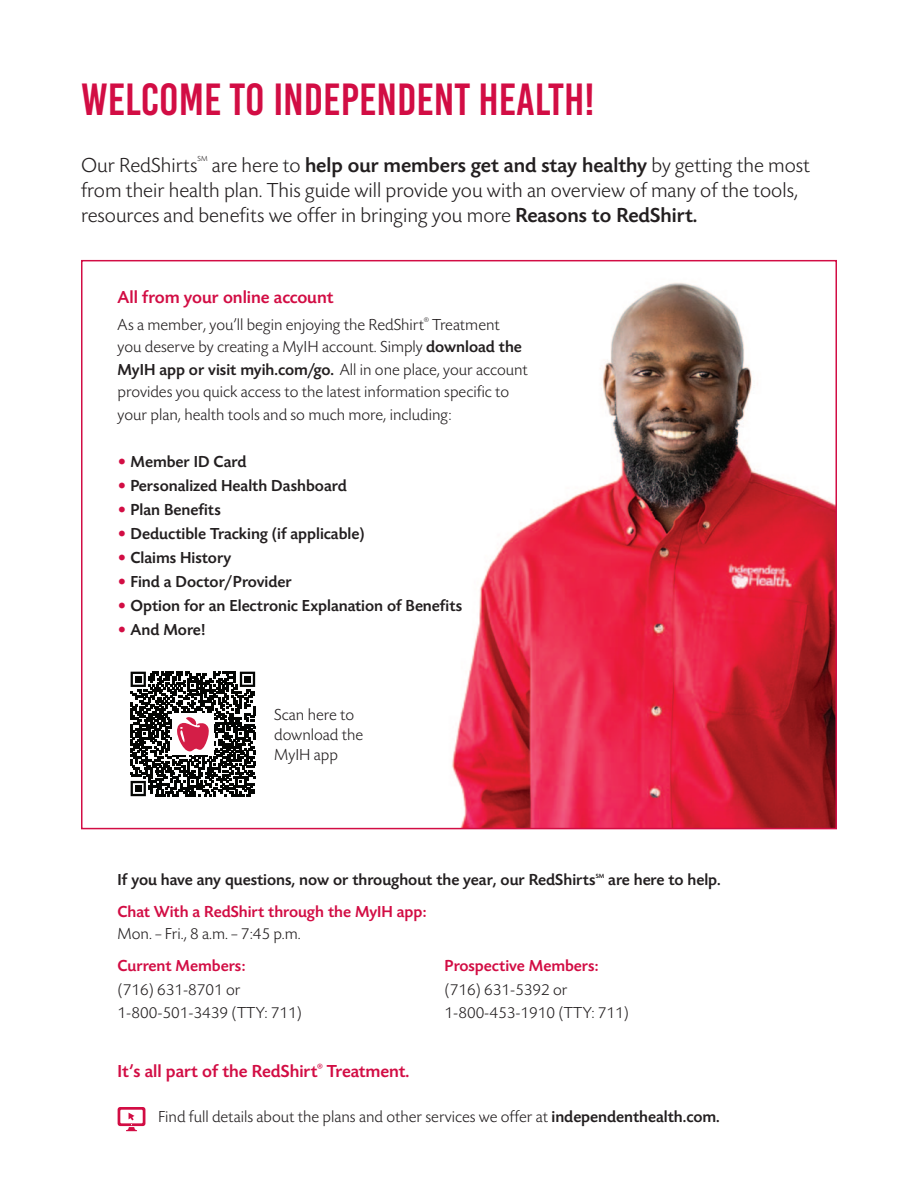
<style>
.page{position:relative;width:918px;height:1188px;background:#fff}
.page>*{position:absolute;margin:0;border:0;box-sizing:border-box;transform-origin:0 0}
.t1{font:45px "Bebas Kai";color:#d20d44}
.t2{font:300 21px/25.2px "Today Sans Now Pro";color:#231f20}
.t3{font:500 18px "Today Sans Now Pro";color:#d20d44}
.t4{font:300 16.5px/22.5px "Today Sans Now Pro";color:#231f20}
.t5{font:500 16.5px "Today Sans Now Pro";color:#231f20}
.t6{font:500 16.5px/22.5px "Today Sans Now Pro";color:#d20d44}
.t7{font:300 7.5px "Today Sans Now Pro";color:#231f20}
.t8{font:500 6.3px "Today Sans Now Pro";color:#231f20}
.s1{font-weight:500}
.s2{color:#d20d44}
.s3{font-weight:300;color:#231f20}
</style>
<div class="page">
<img style="left:452px;top:282px;width:382px;height:544px">
<svg style="left:118px;top:1107px;width:27px;height:24px"></svg>
<svg style="left:131px;top:672px;width:124px;height:124px"></svg>
<p class="t1" style="left:81px;top:73px;width:515px">WELCOME TO INDEPENDENT HEALTH!</p>
<p class="t2" style="left:81px;top:154px;width:118px">Our RedShirts</p>
<p class="t7" style="left:198px;top:156px;width:12px">SM</p>
<p class="t2" style="left:81px;top:154px;width:730px;text-indent:131px">are here to <span class="s1">help our members get and stay healthy</span> by getting the most from their health plan. This guide will provide you with an overview of many of the tools, resources and benefits we offer in bringing you more <span class="s1">Reasons to RedShirt.</span></p>
<p class="t3" style="left:118px;top:290px;width:217px">All from your online account</p>
<p class="t4" style="left:118px;top:315px;width:412px">As a member, you’ll begin enjoying the RedShirt<sup>®</sup> Treatment<br>you deserve by creating a MyIH account. Simply <span class="s1">download the MyIH app or visit myih.com/go.</span> All in one place, your account provides you quick access to the latest information specific to your plan, health tools and so much more, including:</p>
<p class="t5" style="left:118px;top:456px;width:130px"><span class="s2">•</span> Member ID Card</p>
<p class="t5" style="left:118px;top:480px;width:231px"><span class="s2">•</span> Personalized Health Dashboard</p>
<p class="t5" style="left:118px;top:504px;width:105px"><span class="s2">•</span> Plan Benefits</p>
<p class="t5" style="left:118px;top:528px;width:249px"><span class="s2">•</span> Deductible Tracking (if applicable)</p>
<p class="t5" style="left:118px;top:552px;width:115px"><span class="s2">•</span> Claims History</p>
<p class="t5" style="left:118px;top:576px;width:176px"><span class="s2">•</span> Find a Doctor/Provider</p>
<p class="t5" style="left:118px;top:600px;width:346px"><span class="s2">•</span> Option for an Electronic Explanation of Benefits</p>
<p class="t5" style="left:118px;top:624px;width:89px"><span class="s2">•</span> And More!</p>
<p class="t4" style="left:274px;top:706px;width:91px;line-height:19.8px">Scan here to download the<br>MyIH app</p>
<p class="t5" style="left:118px;top:873px;width:480px">If you have any questions, now or throughout the year, our RedShirts</p>
<p class="t8" style="left:596px;top:873px;width:10px">SM</p>
<p class="t5" style="left:608px;top:873px;width:114px">are here to help.</p>
<p class="t6" style="left:118px;top:902px;width:310px">Chat With a RedShirt through the MyIH app:<br><span class="s3">Mon. – Fri., 8 a.m. – 7:45 p.m.</span></p>
<p class="t6" style="left:118px;top:956px;width:129px">Current Members:</p>
<p class="t6" style="left:445px;top:956px;width:155px">Prospective Members:</p>
<p class="t4" style="left:118px;top:980px;width:125px">(716) 631-8701 or</p>
<p class="t4" style="left:445px;top:980px;width:125px">(716) 631-5392 or</p>
<p class="t4" style="left:118px;top:1003px;width:186px">1-800-501-3439 (TTY: 711)</p>
<p class="t4" style="left:445px;top:1003px;width:186px">1-800-453-1910 (TTY: 711)</p>
<p class="t3" style="left:118px;top:1064px;width:293px">It’s all part of the RedShirt<sup>®</sup> Treatment.</p>
<p class="t4" style="left:158px;top:1107px;width:563px">Find full details about the plans and other services we offer at <span class="s1">independenthealth.com.</span></p>
</div>
